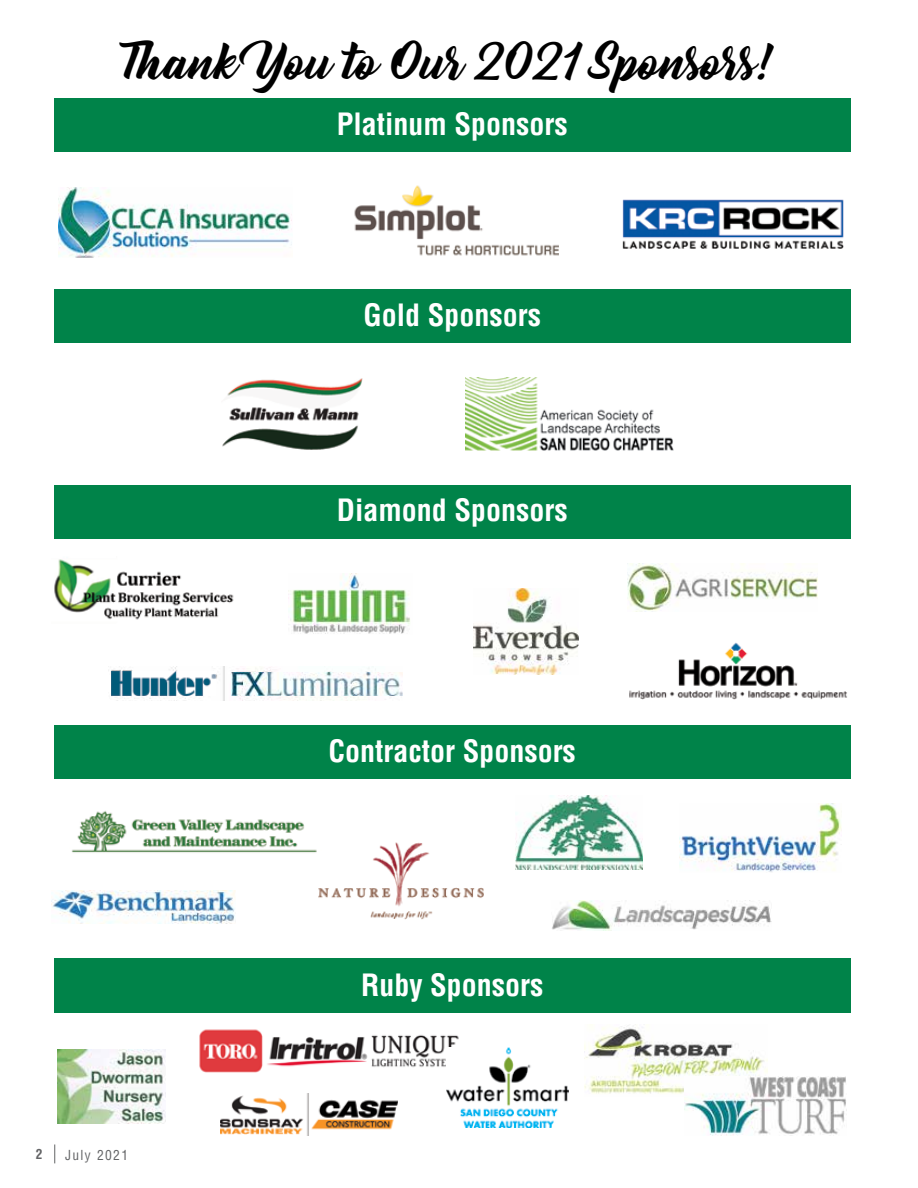
<style>
.page{position:relative;width:918px;height:1188px;background:#fff}
.page>*{position:absolute;margin:0;border:0;box-sizing:border-box;transform-origin:0 0}
.t1{font:45px "Bernadette";color:#000}
.t2{font:700 condensed 30px "Helvetica";color:#fff}
.t3{font:condensed 13.5px "Helvetica";letter-spacing:.1em;color:#636466}
.t4{font:700 condensed 13.5px "Helvetica";color:#636466}
</style>
<div class="page">
<svg style="left:54px;top:1144px;width:1px;height:19px"></svg>
<img style="left:585px;top:1026px;width:182px;height:68px">
<img style="left:629px;top:642px;width:218px;height:58px">
<img style="left:628px;top:564px;width:190px;height:47px">
<img style="left:318px;top:842px;width:166px;height:78px">
<img style="left:515px;top:795px;width:127px;height:74px">
<img style="left:552px;top:901px;width:220px;height:29px">
<img style="left:199px;top:1029px;width:260px;height:43px">
<img style="left:679px;top:804px;width:162px;height:68px">
<img style="left:354px;top:185px;width:204px;height:71px">
<img style="left:466px;top:378px;width:208px;height:73px">
<img style="left:52px;top:891px;width:184px;height:33px">
<img style="left:59px;top:187px;width:233px;height:70px">
<img style="left:473px;top:588px;width:105px;height:87px">
<img style="left:58px;top:1050px;width:108px;height:74px">
<img style="left:108px;top:666px;width:295px;height:35px">
<img style="left:111px;top:672px;width:105px;height:23px">
<img style="left:232px;top:673px;width:170px;height:23px">
<img style="left:71px;top:811px;width:251px;height:50px">
<img style="left:222px;top:378px;width:141px;height:72px">
<img style="left:290px;top:573px;width:120px;height:61px">
<img style="left:54px;top:559px;width:180px;height:61px">
<div style="left:54px;top:289px;width:797px;height:54px;background:#008349"></div>
<div style="left:54px;top:725px;width:797px;height:54px;background:#008349"></div>
<div style="left:54px;top:485px;width:797px;height:54px;background:#008349"></div>
<div style="left:54px;top:959px;width:797px;height:54px;background:#008349"></div>
<div style="left:54px;top:98px;width:797px;height:54px;background:#008349"></div>
<img style="left:221px;top:1094px;width:176px;height:42px">
<img style="left:447px;top:1048px;width:122px;height:80px">
<img style="left:685px;top:1076px;width:162px;height:59px">
<img style="left:623px;top:199px;width:220px;height:49px">
<h1 class="t1" style="left:124px;top:26px;width:659px">Thank You to Our 2021 Sponsors!</h1>
<p class="t2" style="left:337px;top:105px;width:232px">Platinum Sponsors</p>
<p class="t2" style="left:364px;top:297px;width:179px">Gold Sponsors</p>
<p class="t2" style="left:337px;top:491px;width:232px">Diamond Sponsors</p>
<p class="t2" style="left:329px;top:732px;width:249px">Contractor Sponsors</p>
<p class="t4" style="left:36px;top:1146px;width:8px">2</p>
<p class="t3" style="left:65px;top:1146px;width:64px">July 2021</p>
<p class="t2" style="left:361px;top:967px;width:184px">Ruby Sponsors</p>
</div>
